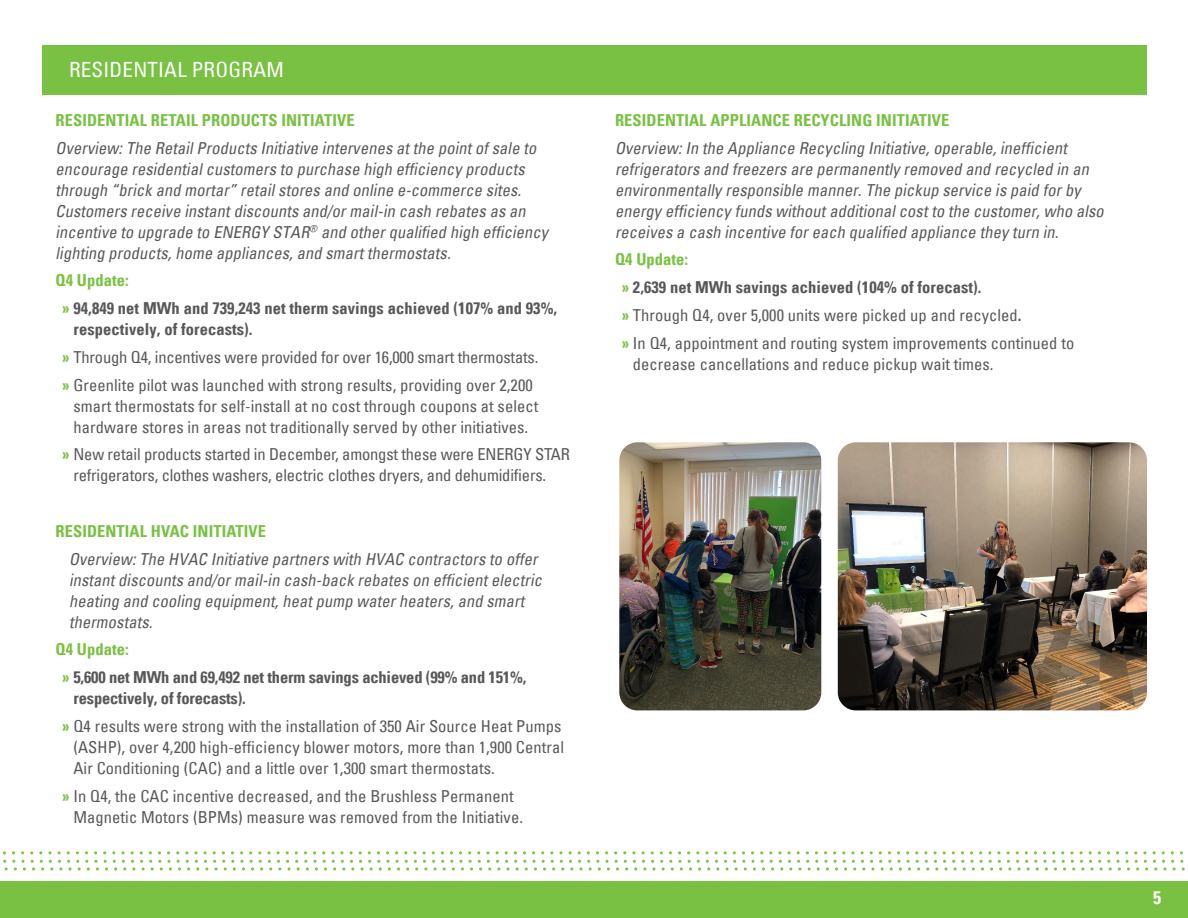
<style>
.page{position:relative;width:1188px;height:918px;background:#fff}
.page>*{position:absolute;margin:0;border:0;box-sizing:border-box;transform-origin:0 0}
.t1{font:condensed 21px "Univers LT";letter-spacing:.01em;color:#fff}
.t2{font:18px "Univers Com 67 Bold Cond";color:#fff}
.t3{font:italic condensed 16.5px/21px "Univers";letter-spacing:.005em;color:#57585a}
.t4{font:condensed 16.5px/21px "Univers LT";letter-spacing:.005em;color:#57585a}
.t5{font:16.5px/27.8px "Univers Com 67 Bold Cond";letter-spacing:.005em;color:#57585a}
.t6{font:16.5px "Univers Com 67 Bold Cond";letter-spacing:.005em;color:#79c142}
.s1{color:#79c142}
.s2{font-family:"Univers Com 67 Bold Cond";font-stretch:normal;color:#79c142}
.s3{font-family:"Univers Com 67 Bold Cond";font-stretch:normal}
</style>
<div class="page">
<div style="left:0;top:881px;width:1188px;height:37px;background:#79c142"></div>
<svg style="left:2px;top:851px;width:1181px;height:3px"></svg>
<svg style="left:3px;top:860px;width:1182px;height:11px"></svg>
<div style="left:42px;top:45px;width:1104px;height:49px;background:#79c142"></div>
<img style="left:619px;top:442px;width:202px;height:268px">
<img style="left:838px;top:442px;width:309px;height:268px">
<p class="t1" style="left:69px;top:57px;width:216px">RESIDENTIAL PROGRAM</p>
<p class="t6" style="left:56px;top:110px;width:301px">RESIDENTIAL RETAIL PRODUCTS INITIATIVE</p>
<p class="t3" style="left:56px;top:137px;width:494px">Overview: The Retail Products Initiative intervenes at the point of sale to encourage residential customers to purchase high efficiency products through “brick and mortar” retail stores and online e-commerce sites.<br>Customers receive instant discounts and/or mail-in cash rebates as an incentive to upgrade to ENERGY STAR<sup>®</sup> and other qualified high efficiency lighting products, home appliances, and smart thermostats.</p>
<p class="t5" style="left:62px;top:266px;width:497px;text-indent:-7px"><span class="s1">Q4 Update:<br>»</span> 94,849 net MWh and 739,243 net therm savings achieved (107% and 93%,</p>
<p class="t5" style="left:73px;top:315px;width:181px">respectively, of forecasts).</p>
<p class="t4" style="left:62px;top:343px;width:478px;line-height:27.8px"><span class="s2">»</span> Through Q4, incentives were provided for over 16,000 smart thermostats. <span class="s2">»</span> Greenlite pilot was launched with strong results, providing over 2,200</p>
<p class="t4" style="left:73px;top:395px;width:466px">smart thermostats for self-install at no cost through coupons at select hardware stores in areas not traditionally served by other initiatives.</p>
<p class="t4" style="left:73px;top:444px;width:498px;text-indent:-11px"><span class="s2">»</span> New retail products started in December, amongst these were ENERGY STAR refrigerators, clothes washers, electric clothes dryers, and dehumidifiers.</p>
<p class="t6" style="left:56px;top:521px;width:212px">RESIDENTIAL HVAC INITIATIVE</p>
<p class="t3" style="left:69px;top:548px;width:475px">Overview: The HVAC Initiative partners with HVAC contractors to offer instant discounts and/or mail-in cash-back rebates on efficient electric heating and cooling equipment, heat pump water heaters, and smart thermostats.</p>
<p class="t5" style="left:62px;top:635px;width:466px;text-indent:-7px"><span class="s1">Q4 Update:<br>»</span> 5,600 net MWh and 69,492 net therm savings achieved (99% and 151%,</p>
<p class="t5" style="left:73px;top:684px;width:174px">respectively, of forecasts).</p>
<p class="t4" style="left:73px;top:715px;width:492px;text-indent:-11px"><span class="s2">»</span> Q4 results were strong with the installation of 350 Air Source Heat Pumps (ASHP), over 4,200 high-efficiency blower motors, more than 1,900 Central<br>Air Conditioning (CAC) and a little over 1,300 smart thermostats.</p>
<p class="t4" style="left:73px;top:785px;width:451px;text-indent:-11px"><span class="s2">»</span> In Q4, the CAC incentive decreased, and the Brushless Permanent<br>Magnetic Motors (BPMs) measure was removed from the Initiative.</p>
<p class="t6" style="left:615px;top:110px;width:336px">RESIDENTIAL APPLIANCE RECYCLING INITIATIVE</p>
<p class="t3" style="left:615px;top:137px;width:490px">Overview: In the Appliance Recycling Initiative, operable, inefficient refrigerators and freezers are permanently removed and recycled in an environmentally responsible manner. The pickup service is paid for by energy efficiency funds without additional cost to the customer, who also receives a cash incentive for each qualified appliance they turn in.</p>
<p class="t5" style="left:622px;top:245px;width:361px;text-indent:-7px"><span class="s1">Q4 Update:<br>»</span> 2,639 net MWh savings achieved (104% of forecast).</p>
<p class="t4" style="left:622px;top:301px;width:454px;line-height:27.8px"><span class="s2">»</span> Through Q4, over 5,000 units were picked up and recycled<span class="s3">.<br></span><span class="s2">»</span> In Q4, appointment and routing system improvements continued to</p>
<p class="t4" style="left:633px;top:353px;width:362px">decrease cancellations and reduce pickup wait times.</p>
<p class="t2" style="left:1153px;top:887px;width:9px">5</p>
</div>
